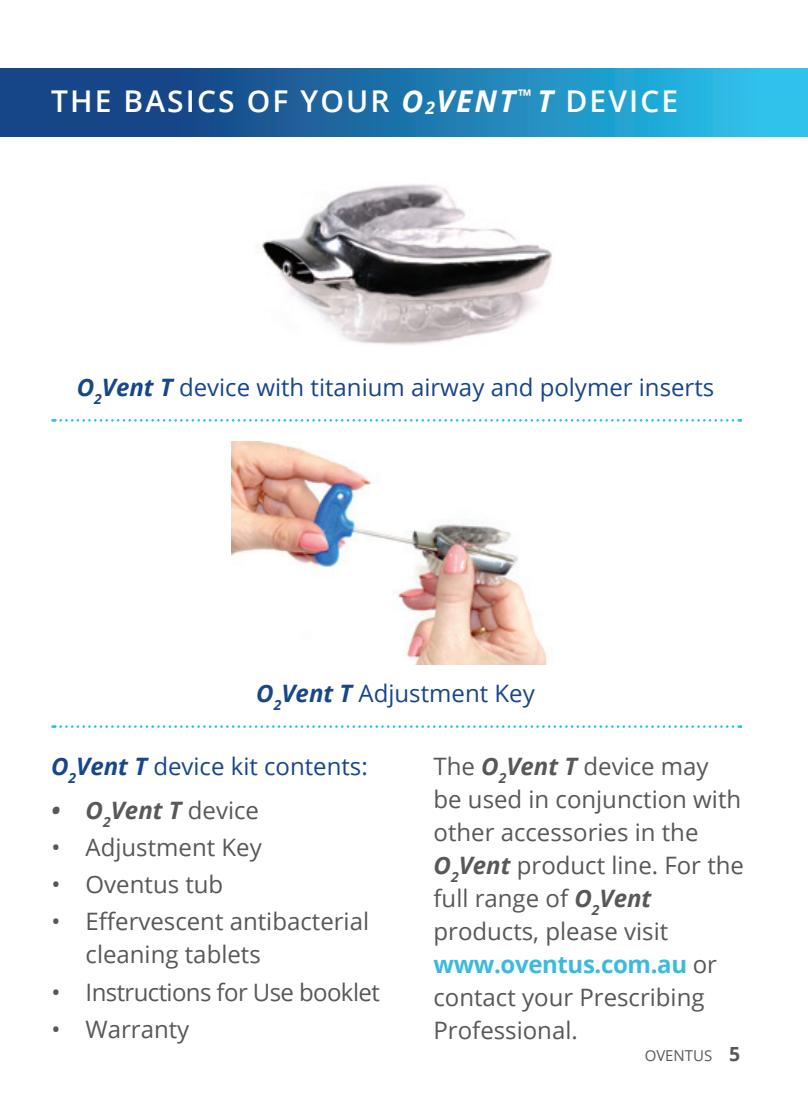
<style>
.page{position:relative;width:808px;height:1106px;background:#fff}
.page>*{position:absolute;margin:0;border:0;box-sizing:border-box;transform-origin:0 0}
.t1{font:600 30px "Open Sans";letter-spacing:.07em;color:#fff}
.t2{font:24px/33px "Open Sans";color:#57585a}
.t3{font:24px "Open Sans";color:#174689}
.t4{font:24px "Open Sans";letter-spacing:-.025em;color:#57585a}
.t5{font:italic 700 24px "Open Sans";color:#57585a}
.t6{font:15px "Open Sans";color:#57585a}
.s1{font-weight:700;font-style:italic}
.s2{font-weight:700;font-style:italic;font-size:17.4px}
.s3{font-weight:700;color:#3bbadf}
.s4{font-weight:400;font-style:normal}
.s5{font-weight:700;font-size:19.5px}
</style>
<div class="page">
<svg style="left:0;top:68px;width:808px;height:68px;background:#1f79af"></svg>
<img style="left:260px;top:184px;width:292px;height:161px">
<svg style="left:52px;top:419px;width:687px;height:3px"></svg>
<img style="left:231px;top:441px;width:316px;height:223px">
<svg style="left:52px;top:725px;width:687px;height:3px"></svg>
<p class="t1" style="left:51px;top:81px;width:629px">THE BASICS OF YOUR <span class="s1">O</span><span class="s2">2</span><span class="s1">VENT</span><sup>™</sup> <span class="s1">T</span> DEVICE</p>
<p class="t3" style="left:77px;top:371px;width:639px"><span class="s1">O</span><sub>2</sub><span class="s1">Vent T</span> device with titanium airway and polymer inserts</p>
<p class="t3" style="left:256px;top:677px;width:280px"><span class="s1">O</span><sub>2</sub><span class="s1">Vent T</span> Adjustment Key</p>
<p class="t3" style="left:51px;top:749px;width:318px"><span class="s1">O</span><sub>2</sub><span class="s1">Vent T</span> device kit contents:</p>
<p class="t2" style="left:433px;top:749px;width:312px">The <span class="s1">O</span><sub>2</sub><span class="s1">Vent T</span> device may<br>be used in conjunction with other accessories in the<br><span class="s1">O</span><sub>2</sub><span class="s1">Vent</span> product line. For the full range of <span class="s1">O</span><sub>2</sub><span class="s1">Vent </span>products, please visit <span class="s3">www.oventus.com.au</span> or contact your Prescribing<br>Professional.</p>
<p class="t5" style="left:52px;top:793px;width:209px">• O<sub>2</sub>Vent T <span class="s4">device</span></p>
<p class="t2" style="left:52px;top:830px;width:212px">• Adjustment Key</p>
<p class="t2" style="left:52px;top:867px;width:173px">• Oventus tub</p>
<p class="t2" style="left:86px;top:904px;width:285px;text-indent:-34px">• Effervescent antibacterial cleaning tablets</p>
<p class="t4" style="left:52px;top:975px;width:330px">• Instructions for Use booklet</p>
<p class="t2" style="left:52px;top:1012px;width:139px">• Warranty</p>
<p class="t6" style="left:645px;top:1045px;width:97px">OVENTUS <span class="s5">5</span></p>
</div>
